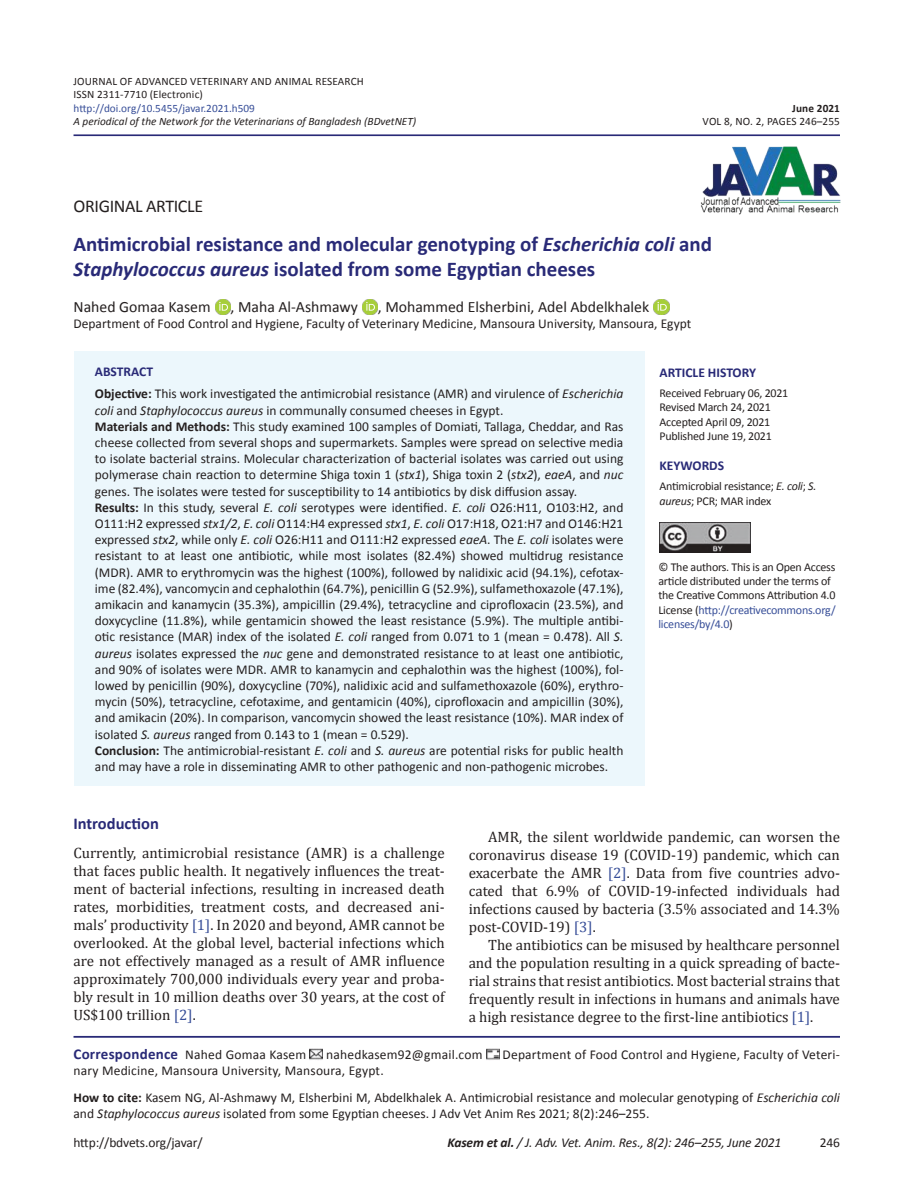
<style>
.page{position:relative;width:918px;height:1188px;background:#fff}
.page>*{position:absolute;margin:0;border:0;box-sizing:border-box;transform-origin:0 0}
.t1{font:700 21px/25.2px "Calibri";color:#292a77}
.t2{font:18px "Calibri";letter-spacing:-.02em;color:#241f1f}
.t3{font:700 16.5px "Calibri";color:#292a77}
.t4{font:15.75px "Calibri";color:#241f1f}
.t5{font:15px/18px "Cambria";color:#241f1f;text-align:justify}
.t6{font:13.5px/16.2px "Calibri";color:#241f1f}
.t7{font:italic 13.5px "Calibri";letter-spacing:-.01em;color:#241f1f}
.t8{font:700 13.5px "Calibri";color:#292a77}
.t9{font:12px/14.4px "Calibri";letter-spacing:-.02em;color:#241f1f}
.t10{font:11.25px/13.5px "Calibri";letter-spacing:.01em;color:#241f1f}
.t11{font:italic 11.25px "Calibri";color:#241f1f}
.t12{font:11.25px "Calibri";color:#374e98}
.t13{font:700 11.25px "Calibri";letter-spacing:.01em;color:#241f1f}
.s1{font-style:italic}
.s2{font-weight:700;color:#292a77}
.s3{font-weight:700}
.s4{color:#374e98}
.s5{font-weight:700;font-size:15px;color:#292a77}
</style>
<div class="page">
<hr style="left:74px;top:134px;width:766px;height:2px;background:#292a77">
<img style="left:215px;top:299px;width:16px;height:15px">
<img style="left:363px;top:299px;width:15px;height:15px">
<img style="left:654px;top:299px;width:15px;height:15px">
<hr style="left:74px;top:1036px;width:766px;height:2px;background:#292a77">
<svg style="left:310px;top:1049px;width:13px;height:11px"></svg>
<svg style="left:486px;top:1049px;width:13px;height:11px"></svg>
<img style="left:700px;top:146px;width:141px;height:69px">
<div style="left:74px;top:351px;width:570px;height:435px;background:#ecf7fc"></div>
<img style="left:660px;top:522px;width:90px;height:31px">
<p class="t10" style="left:74px;top:74px;width:292px">JOURNAL OF ADVANCED VETERINARY AND ANIMAL RESEARCH<br>ISSN 2311-7710 (Electronic)</p>
<p class="t12" style="left:74px;top:101px;width:183px">http://doi.org/10.5455/javar.2021.h509</p>
<p class="t13" style="left:792px;top:101px;width:49px">June 2021</p>
<p class="t11" style="left:74px;top:115px;width:344px">A periodical of the Network for the Veterinarians of Bangladesh (BDvetNET)</p>
<p class="t10" style="left:703px;top:114px;width:139px">VOL 8, NO. 2, PAGES 246–255</p>
<h2 class="t2" style="left:74px;top:195px;width:131px">ORIGINAL ARTICLE</h2>
<h1 class="t1" style="left:74px;top:230px;width:640px">Antimicrobial resistance and molecular genotyping of <span class="s1">Escherichia coli</span> and<br><span class="s1">Staphylococcus aureus</span> isolated from some Egyptian cheeses</h1>
<p class="t4" style="left:74px;top:297px;width:139px">Nahed Gomaa Kasem</p>
<p class="t4" style="left:231px;top:297px;width:129px">, Maha Al-Ashmawy</p>
<p class="t4" style="left:378px;top:297px;width:273px">, Mohammed Elsherbini, Adel Abdelkhalek</p>
<p class="t6" style="left:74px;top:315px;width:619px">Department of Food Control and Hygiene, Faculty of Veterinary Medicine, Mansoura University, Mansoura, Egypt</p>
<p class="t6" style="left:95px;top:360px;width:530px;line-height:22.2px"><span class="s2">ABSTRACT<br></span><span class="s3">Objective:</span> This work investigated the antimicrobial resistance (AMR) and virulence of <span class="s1">Escherichia</span></p>
<p class="t6" style="left:95px;top:401px;width:530px"><span class="s1">coli</span> and <span class="s1">Staphylococcus aureus</span> in communally consumed cheeses in Egypt.<br><span class="s3">Materials and Methods:</span> This study examined 100 samples of Domiati, Tallaga, Cheddar, and Ras cheese collected from several shops and supermarkets. Samples were spread on selective media to isolate bacterial strains. Molecular characterization of bacterial isolates was carried out using polymerase chain reaction to determine Shiga toxin 1 (<span class="s1">stx1</span>), Shiga toxin 2 (<span class="s1">stx2</span>), <span class="s1">eaeA</span>, and <span class="s1">nuc </span>genes. The isolates were tested for susceptibility to 14 antibiotics by disk diffusion assay.<br><span class="s3">Results:</span> In this study, several <span class="s1">E. coli</span> serotypes were identified. <span class="s1">E. coli</span> O26:H11, O103:H2, and O111:H2 expressed <span class="s1">stx1/2</span>, <span class="s1">E. coli</span> O114:H4 expressed <span class="s1">stx1</span>, <span class="s1">E. coli</span> O17:H18, O21:H7 and O146:H21 expressed <span class="s1">stx2</span>, while only <span class="s1">E. coli</span> O26:H11 and O111:H2 expressed <span class="s1">eaeA</span>. The <span class="s1">E. coli</span> isolates were resistant to at least one antibiotic, while most isolates (82.4%) showed multidrug resistance (MDR). AMR to erythromycin was the highest (100%), followed by nalidixic acid (94.1%), cefotax&shy;ime (82.4%), vancomycin and cephalothin (64.7%), penicillin G (52.9%), sulfamethoxazole (47.1%), amikacin and kanamycin (35.3%), ampicillin (29.4%), tetracycline and ciprofloxacin (23.5%), and doxycycline (11.8%), while gentamicin showed the least resistance (5.9%). The multiple antibi&shy;otic resistance (MAR) index of the isolated <span class="s1">E. coli</span> ranged from 0.071 to 1 (mean = 0.478). All <span class="s1">S. aureus</span> isolates expressed the <span class="s1">nuc</span> gene and demonstrated resistance to at least one antibiotic, and 90% of isolates were MDR. AMR to kanamycin and cephalothin was the highest (100%), fol&shy;lowed by penicillin (90%), doxycycline (70%), nalidixic acid and sulfamethoxazole (60%), erythro&shy;mycin (50%), tetracycline, cefotaxime, and gentamicin (40%), ciprofloxacin and ampicillin (30%), and amikacin (20%). In comparison, vancomycin showed the least resistance (10%). MAR index of isolated <span class="s1">S. aureus</span> ranged from 0.143 to 1 (mean = 0.529).<br><span class="s3">Conclusion:</span> The antimicrobial-resistant <span class="s1">E. coli</span> and <span class="s1">S. aureus</span> are potential risks for public health and may have a role in disseminating AMR to other pathogenic and non-pathogenic microbes.</p>
<p class="t8" style="left:660px;top:364px;width:98px">ARTICLE HISTORY</p>
<p class="t9" style="left:660px;top:385px;width:130px">Received February 06, 2021<br>Revised March 24, 2021<br>Accepted April 09, 2021<br>Published June 19, 2021</p>
<p class="t8" style="left:660px;top:457px;width:66px">KEYWORDS</p>
<p class="t9" style="left:660px;top:479px;width:158px">Antimicrobial resistance; <span class="s1">E. coli</span>; <span class="s1">S. aureus</span>; PCR; MAR index</p>
<p class="t9" style="left:658px;top:559px;width:179px">© The authors. This is an Open Access article distributed under the terms of the Creative Commons Attribution 4.0<br>License (<span class="s4">http://creativecommons.org/ licenses/by/4.0</span>)</p>
<p class="t3" style="left:74px;top:814px;width:87px">Introduction</p>
<p class="t5" style="left:74px;top:844px;width:373px">Currently, antimicrobial resistance (AMR) is a challenge that faces public health. It negatively influences the treat&shy;ment of bacterial infections, resulting in increased death rates, morbidities, treatment costs, and decreased ani&shy;mals’ productivity <span class="s4">[1]</span>. In 2020 and beyond, AMR cannot be overlooked. At the global level, bacterial infections which are not effectively managed as a result of AMR influence approximately 700,000 individuals every year and proba&shy;bly result in 10 million deaths over 30 years, at the cost of US$100 trillion <span class="s4">[2]</span>.</p>
<p class="t5" style="left:469px;top:828px;width:373px;text-indent:20px">AMR, the silent worldwide pandemic, can worsen the coronavirus disease 19 (COVID-19) pandemic, which can exacerbate the AMR <span class="s4">[2]</span>. Data from five countries advo&shy;cated that 6.9% of COVID-19-infected individuals had infections caused by bacteria (3.5% associated and 14.3% post-COVID-19) <span class="s4">[3]</span>.</p>
<p class="t5" style="left:469px;top:936px;width:373px;text-indent:20px">The antibiotics can be misused by healthcare personnel and the population resulting in a quick spreading of bacte&shy;rial strains that resist antibiotics. Most bacterial strains that frequently result in infections in humans and animals have a high resistance degree to the first-line antibiotics <span class="s4">[1]</span>.</p>
<p class="t6" style="left:74px;top:1046px;width:234px"><span class="s5">Correspondence</span> Nahed Gomaa Kasem</p>
<p class="t6" style="left:326px;top:1046px;width:158px">nahedkasem92@gmail.com</p>
<p class="t6" style="left:503px;top:1046px;width:339px">Department of Food Control and Hygiene, Faculty of Veteri-</p>
<p class="t6" style="left:74px;top:1056px;width:768px;line-height:26.7px">nary Medicine, Mansoura University, Mansoura, Egypt.<br><span class="s3">How to cite:</span> Kasem NG, Al-Ashmawy M, Elsherbini M, Abdelkhalek A. Antimicrobial resistance and molecular genotyping of <span class="s1">Escherichia coli</span></p>
<p class="t6" style="left:74px;top:1105px;width:577px">and <span class="s1">Staphylococcus aureus</span> isolated from some Egyptian cheeses. J Adv Vet Anim Res 2021; 8(2):246–255.</p>
<p class="t6" style="left:74px;top:1133px;width:131px">http://bdvets.org/javar/</p>
<p class="t7" style="left:448px;top:1134px;width:335px"><span class="s3">Kasem et al.</span> / J. Adv. Vet. Anim. Res., 8(2): 246–255, June 2021</p>
<p class="t6" style="left:820px;top:1133px;width:22px">246</p>
</div>
